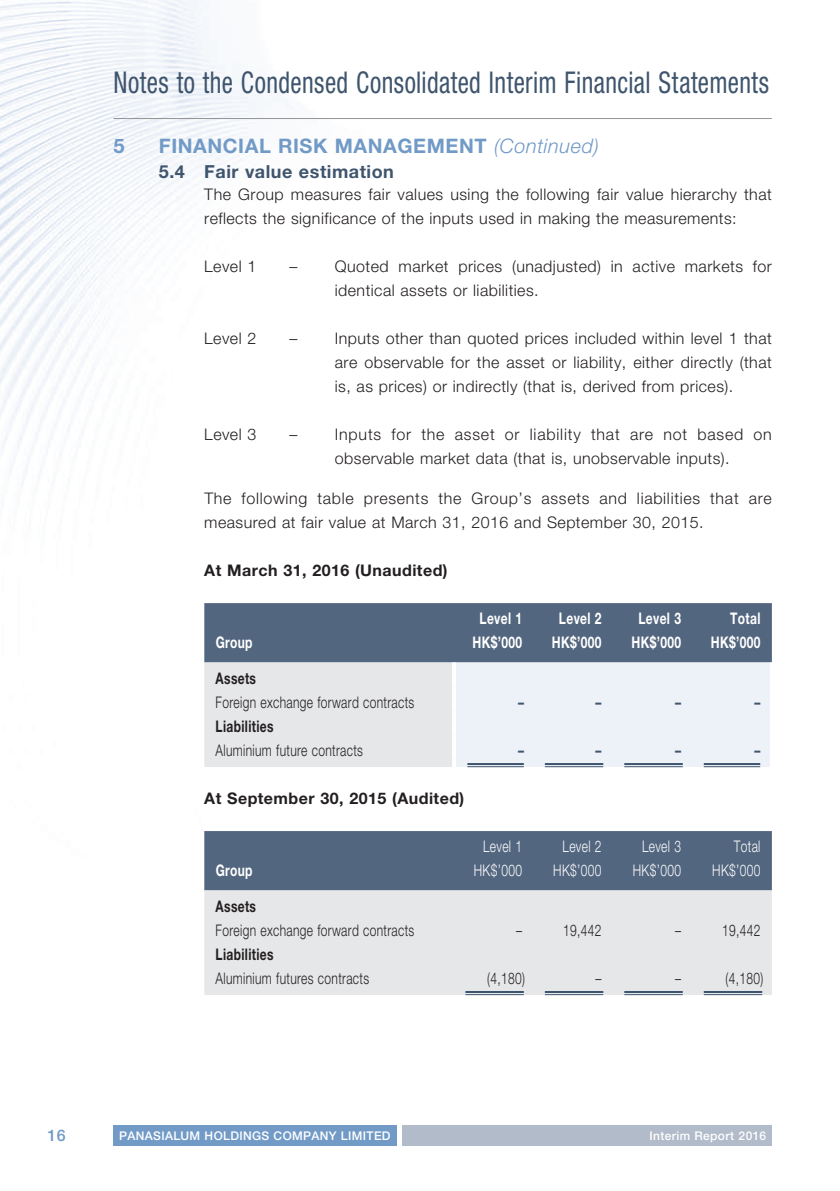
<style>
.page{position:relative;width:840px;height:1191px;background:#fff}
.page>*{position:absolute;margin:0;border:0;box-sizing:border-box;transform-origin:0 0}
.t1{font:condensed 30px "Helvetica Neue LT Std";letter-spacing:.015em;color:#3f556e;scale:.84 1}
.t2{font:700 20px "Helvetica Neue LT Std";letter-spacing:.03em;color:#719ac7}
.t3{font:italic 300 20px "Helvetica Neue LT Std";letter-spacing:.03em;color:#719ac7}
.t4{font:700 18px "Helvetica Neue LT Std";color:#3f556e}
.t5{font:300 16px/24px "Helvetica Neue LT Std";letter-spacing:.03em;color:#231f20}
.t6{font:300 16px "Helvetica Neue LT Std";letter-spacing:.03em;color:#231f20;scale:.75 1}
.t7{font:700 16px/24px "Helvetica Neue LT Std";letter-spacing:.03em;color:#fff;text-align:center;scale:.75 1}
.t8{font:700 16px "Helvetica Neue LT Std";letter-spacing:.03em;color:#231f20}
.t9{font:300 16px/24px "Helvetica Neue LT Std";letter-spacing:.03em;color:#fff;text-align:center;scale:.75 1}
.t10{font:700 16px "Helvetica Neue LT Std";letter-spacing:.03em;color:#231f20;scale:.75 1}
.t11{font:700 16px "Helvetica Neue LT Std";color:#3f556e;scale:.75 1}
.t12{font:500 16px "Helvetica Neue LT Std";color:#719ac7}
.t13{font:500 12px "Helvetica Neue LT Std";letter-spacing:.03em;color:#fff}
.s1{font-weight:700;font-style:normal}
</style>
<div class="page">
<img style="left:0;top:0;width:772px;height:1146px">
<hr style="left:113px;top:118px;width:658px;height:1px;background:#939598">
<div style="left:113px;top:1125px;width:283px;height:20px;background:#719ac7"></div>
<div style="left:402px;top:1125px;width:369px;height:20px;background:#b2bbca"></div>
<svg style="left:204px;top:603px;width:568px;height:164px;background:#b3bbc7"></svg>
<hr style="left:467px;top:763px;width:56px;height:2px;background:#3f556e">
<hr style="left:467px;top:766px;width:56px;height:1px;background:#3f556e">
<hr style="left:544px;top:763px;width:59px;height:2px;background:#3f556e">
<hr style="left:544px;top:766px;width:59px;height:1px;background:#3f556e">
<hr style="left:624px;top:763px;width:58px;height:2px;background:#3f556e">
<hr style="left:624px;top:766px;width:58px;height:1px;background:#3f556e">
<hr style="left:703px;top:763px;width:56px;height:2px;background:#3f556e">
<hr style="left:703px;top:766px;width:56px;height:1px;background:#3f556e">
<svg style="left:204px;top:831px;width:567px;height:164px;background:#b0b8c2"></svg>
<hr style="left:465px;top:991px;width:58px;height:2px;background:#3f556e">
<hr style="left:465px;top:994px;width:58px;height:1px;background:#3f556e">
<hr style="left:544px;top:991px;width:59px;height:2px;background:#3f556e">
<hr style="left:544px;top:994px;width:59px;height:1px;background:#3f556e">
<hr style="left:624px;top:991px;width:58px;height:2px;background:#3f556e">
<hr style="left:624px;top:994px;width:58px;height:1px;background:#3f556e">
<hr style="left:703px;top:991px;width:58px;height:2px;background:#3f556e">
<hr style="left:703px;top:994px;width:58px;height:1px;background:#3f556e">
<h1 class="t1" style="left:113px;top:65px;width:781px">Notes to the Condensed Consolidated Interim Financial Statements</h1>
<p class="t2" style="left:113px;top:133px;width:30px">5 FI</p>
<p class="t2" style="left:178px;top:133px;width:58px">NANCIAL</p>
<p class="t2" style="left:278px;top:133px;width:14px">RISK</p>
<p class="t2" style="left:335px;top:133px;width:65px">MANAGEME</p>
<p class="t3" style="left:459px;top:134px;width:141px"><span class="s1">NT</span> (Continued)</p>
<p class="t4" style="left:159px;top:160px;width:236px">5.4 Fair value estimation</p>
<p class="t5" style="left:204px;top:182px;width:568px">The Group measures fair values using the following fair value hierarchy that reflects the significance of the inputs used in making the measurements:</p>
<p class="t5" style="left:204px;top:254px;width:54px">Level 1</p>
<p class="t5" style="left:334px;top:254px;width:438px;text-indent:-45px">– Quoted market prices (unadjusted) in active markets for identical assets or liabilities.</p>
<p class="t5" style="left:204px;top:326px;width:54px">Level 2</p>
<p class="t5" style="left:334px;top:326px;width:438px;text-align:justify;text-indent:-45px">– Inputs other than quoted prices included within level 1 that are observable for the asset or liability, either directly (that is, as prices) or indirectly (that is, derived from prices).</p>
<p class="t5" style="left:204px;top:422px;width:54px">Level 3</p>
<p class="t5" style="left:289px;top:422px;width:483px;text-align:center">– Inputs for the asset or liability that are not based on observable market data (that is, unobservable inputs).</p>
<p class="t5" style="left:204px;top:486px;width:568px">The following table presents the Group’s assets and liabilities that are measured at fair value at March 31, 2016 and September 30, 2015.</p>
<p class="t8" style="left:204px;top:561px;width:245px">At March 31, 2016 (Unaudited)</p>
<p class="t7" style="left:215px;top:630px;width:51px">Group</p>
<p class="t7" style="left:472px;top:606px;width:68px">Level 1<br>HK$’000</p>
<p class="t7" style="left:551px;top:606px;width:68px">Level 2<br>HK$’000</p>
<p class="t7" style="left:631px;top:606px;width:68px">Level 3<br>HK$’000</p>
<p class="t7" style="left:710px;top:606px;width:68px;text-align:right">Total<br>HK$’000</p>
<p class="t10" style="left:215px;top:668px;width:55px">Assets</p>
<p class="t6" style="left:215px;top:692px;width:266px">Foreign exchange forward contracts</p>
<p class="t11" style="left:518px;top:692px;width:9px">–</p>
<p class="t11" style="left:595px;top:692px;width:9px">–</p>
<p class="t11" style="left:674px;top:692px;width:9px">–</p>
<p class="t11" style="left:754px;top:692px;width:9px">–</p>
<p class="t10" style="left:215px;top:716px;width:78px">Liabilities</p>
<p class="t6" style="left:215px;top:740px;width:198px">Aluminium future contracts</p>
<p class="t11" style="left:518px;top:740px;width:9px">–</p>
<p class="t11" style="left:595px;top:740px;width:9px">–</p>
<p class="t11" style="left:674px;top:740px;width:9px">–</p>
<p class="t11" style="left:754px;top:740px;width:9px">–</p>
<p class="t8" style="left:204px;top:788px;width:261px">At September 30, 2015 (Audited)</p>
<p class="t7" style="left:215px;top:858px;width:51px">Group</p>
<p class="t9" style="left:473px;top:834px;width:66px">Level 1<br>HK$’000</p>
<p class="t9" style="left:553px;top:834px;width:66px">Level 2<br>HK$’000</p>
<p class="t9" style="left:632px;top:834px;width:66px">Level 3<br>HK$’000</p>
<p class="t9" style="left:711px;top:834px;width:66px;text-align:right">Total<br>HK$’000</p>
<p class="t10" style="left:215px;top:896px;width:55px">Assets</p>
<p class="t6" style="left:215px;top:920px;width:266px">Foreign exchange forward contracts</p>
<p class="t6" style="left:516px;top:920px;width:9px">–</p>
<p class="t6" style="left:563px;top:920px;width:53px">19,442</p>
<p class="t6" style="left:674px;top:920px;width:9px">–</p>
<p class="t6" style="left:721px;top:920px;width:53px">19,442</p>
<p class="t10" style="left:215px;top:944px;width:78px">Liabilities</p>
<p class="t6" style="left:215px;top:968px;width:206px">Aluminium futures contracts</p>
<p class="t6" style="left:487px;top:968px;width:52px">(4,180)</p>
<p class="t6" style="left:595px;top:968px;width:9px">–</p>
<p class="t6" style="left:674px;top:968px;width:9px">–</p>
<p class="t6" style="left:725px;top:968px;width:52px">(4,180)</p>
<p class="t12" style="left:48px;top:1125px;width:20px">16</p>
<p class="t13" style="left:119px;top:1128px;width:273px">PANASIALUM HOLDINGS COMPANY LIMITED</p>
<p class="t13" style="left:649px;top:1128px;width:118px">Interim Report 2016</p>
</div>
